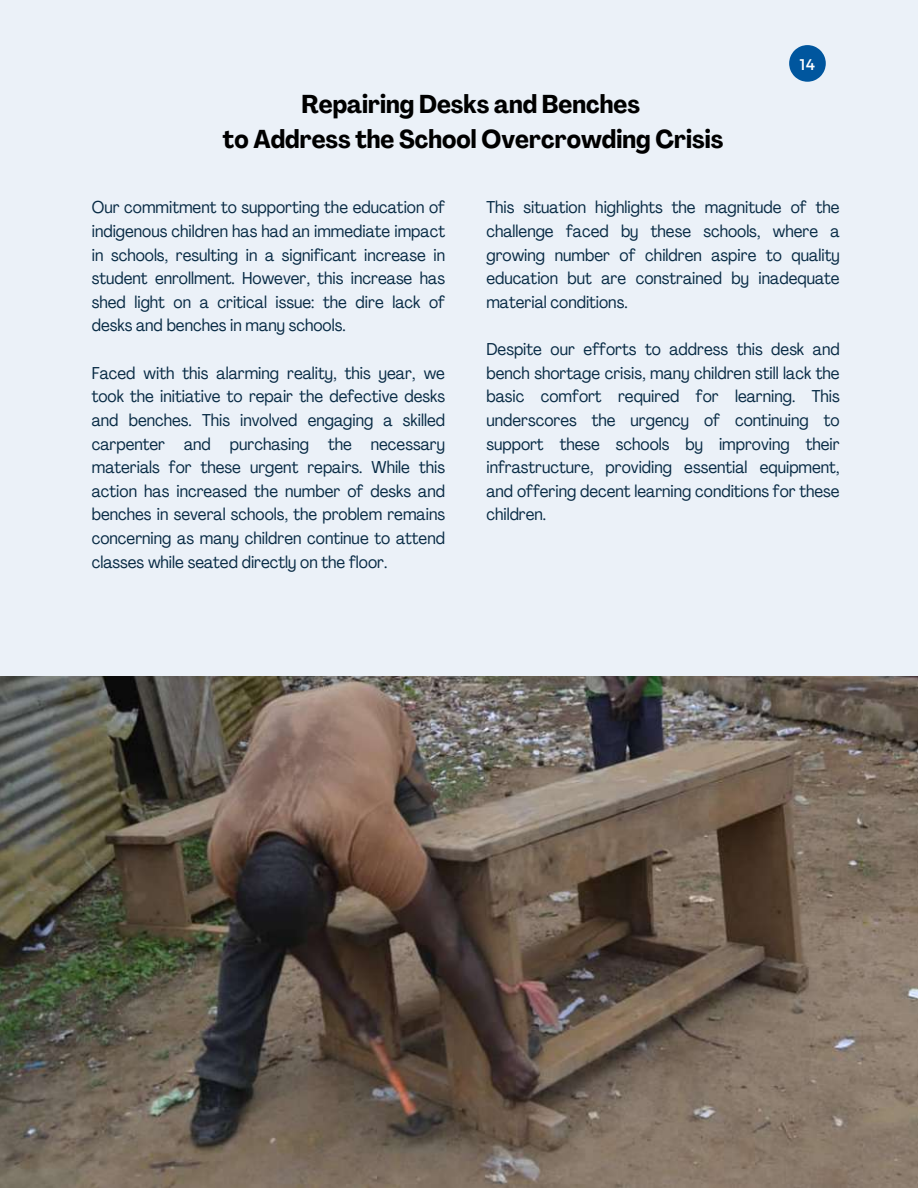
<style>
.page{position:relative;width:918px;height:1188px;background:#ebf1f8}
.page>*{position:absolute;margin:0;border:0;box-sizing:border-box;transform-origin:0 0}
.t1{font:700 condensed 25.5px/34.8px "Agrandir";color:#000;text-align:center}
.t2{font:condensed 16.95px/23.7px "Agrandir";color:#072a44;text-align:justify}
.t3{font:15.45px "Montserrat";color:#fff}
</style>
<div class="page">
<img style="left:0;top:676px;width:918px;height:512px">
<svg style="left:789px;top:45px;width:37px;height:37px"></svg>
<h1 class="t1" style="left:223px;top:89px;width:502px">Repairing Desks and Benches<br>to Address the School Overcrowding Crisis</h1>
<p class="t3" style="left:800px;top:55px;width:17px">14</p>
<p class="t2" style="left:92px;top:197px;width:355px">Our commitment to supporting the education of indigenous children has had an immediate impact in schools, resulting in a significant increase in student enrollment. However, this increase has shed light on a critical issue: the dire lack of desks and benches in many schools.</p>
<p class="t2" style="left:92px;top:363px;width:355px">Faced with this alarming reality, this year, we took the initiative to repair the defective desks and benches. This involved engaging a skilled carpenter and purchasing the necessary materials for these urgent repairs. While this action has increased the number of desks and benches in several schools, the problem remains concerning as many children continue to attend classes while seated directly on the floor.</p>
<p class="t2" style="left:486px;top:197px;width:355px">This situation highlights the magnitude of the challenge faced by these schools, where a growing number of children aspire to quality education but are constrained by inadequate material conditions.</p>
<p class="t2" style="left:486px;top:339px;width:355px">Despite our efforts to address this desk and bench shortage crisis, many children still lack the basic comfort required for learning. This underscores the urgency of continuing to support these schools by improving their infrastructure, providing essential equipment, and offering decent learning conditions for these children.</p>
</div>
